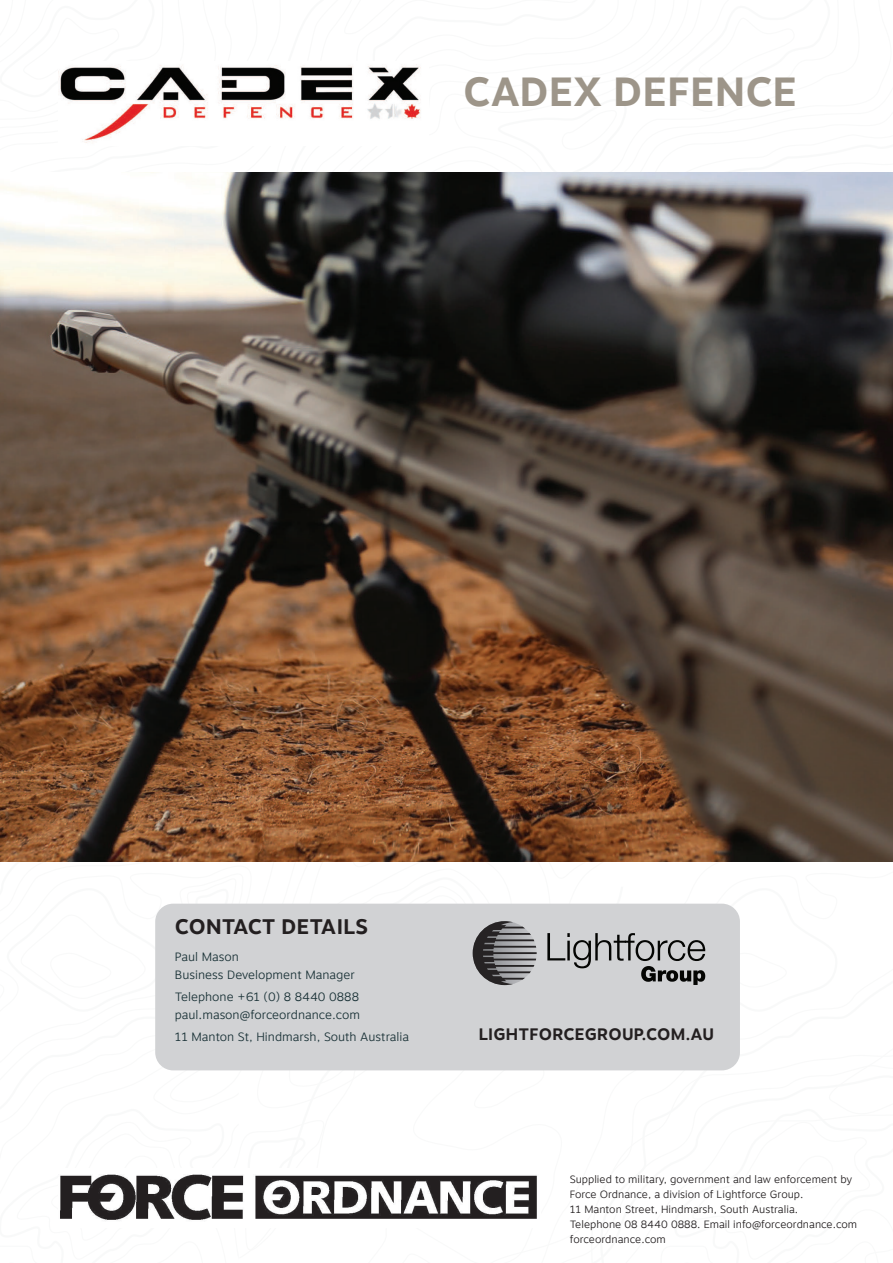
<style>
.page{position:relative;width:893px;height:1263px;background:#fff}
.page>*{position:absolute;margin:0;border:0;box-sizing:border-box;transform-origin:0 0}
.t1{font:700 40.5px "Motiva Sans";letter-spacing:.01em;color:#9d9589}
.Heading{font:700 21px "Motiva Sans";letter-spacing:.01em;color:#231f20}
.Heading-2{font:700 16.5px "Motiva Sans";letter-spacing:.01em;color:#231f20}
.FO_-_Body_Copy_8pt{font:300 12px/18px "Motiva Sans";color:#193136}
.Footer_text{font:300 10.5px/15px "Motiva Sans";color:#231f20}
</style>
<div class="page">
<img style="left:58px;top:64px;width:363px;height:79px">
<img style="left:0;top:172px;width:893px;height:689px">
<svg style="left:60px;top:903px;width:680px;height:317px"></svg>
<h1 class="t1" style="left:463px;top:62px;width:336px">CADEX DEFENCE</h1>
<p class="Heading" style="left:175px;top:911px;width:195px">CONTACT DETAILS</p>
<p class="FO_-_Body_Copy_8pt" style="left:175px;top:947px;width:181px">Paul Mason<br>Business Development Manager</p>
<p class="FO_-_Body_Copy_8pt" style="left:175px;top:988px;width:187px">Telephone +61 (0) 8 8440 0888 paul.mason@forceordnance.com</p>
<p class="FO_-_Body_Copy_8pt" style="left:175px;top:1028px;width:236px">11 Manton St, Hindmarsh, South Australia</p>
<p class="Heading-2" style="left:479px;top:1022px;width:237px">LIGHTFORCEGROUP.COM.AU</p>
<p class="Footer_text" style="left:570px;top:1172px;width:284px">Supplied to military, government and law enforcement by<br>Force Ordnance, a division of Lightforce Group.</p>
<p class="Footer_text" style="left:570px;top:1202px;width:289px">11 Manton Street, Hindmarsh, South Australia.<br>Telephone 08 8440 0888. Email info@forceordnance.com</p>
<p class="Footer_text" style="left:570px;top:1232px;width:98px">forceordnance.com</p>
</div>
